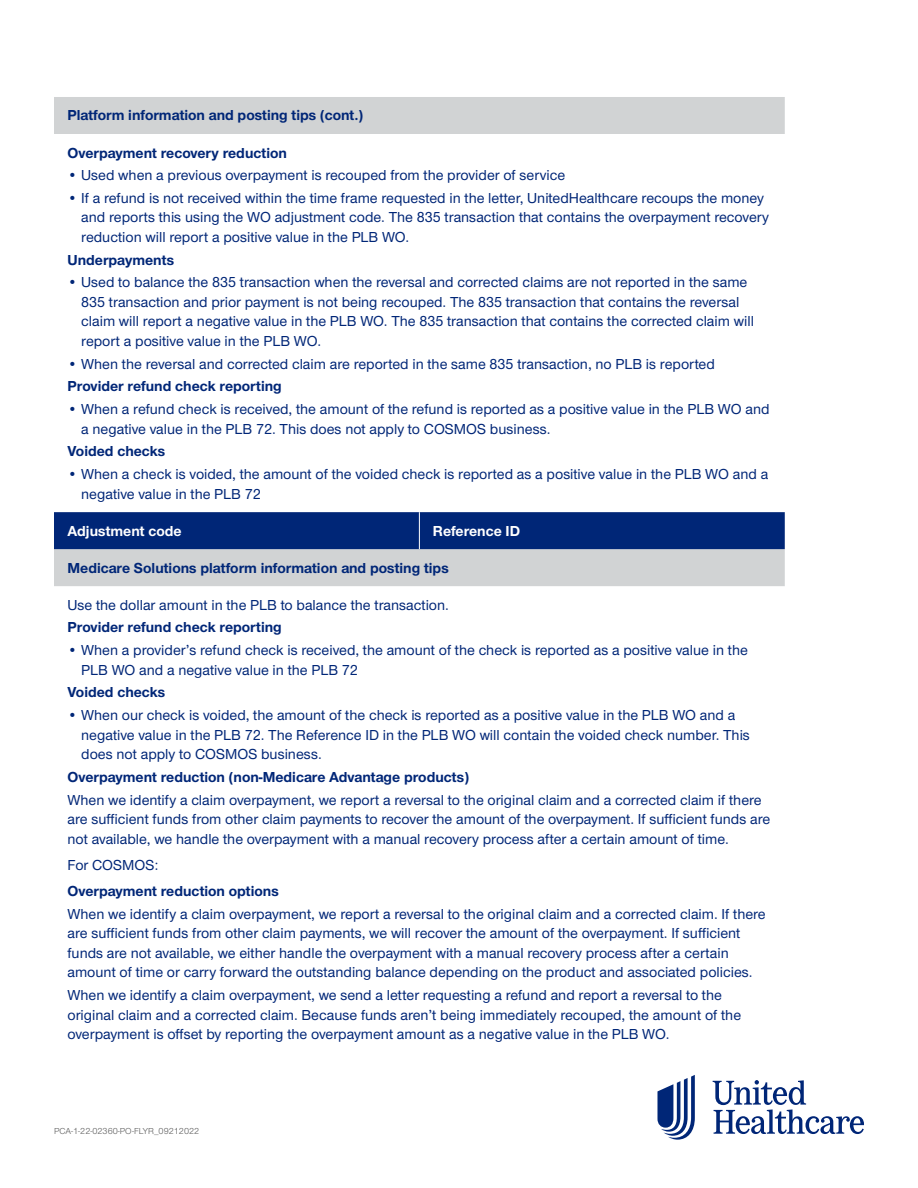
<style>
.page{position:relative;width:918px;height:1188px;background:#fff}
.page>*{position:absolute;margin:0;border:0;box-sizing:border-box;transform-origin:0 0}
.t1{font:500 15px/19.5px "UHC Sans";color:#002677}
.t2{font:700 15px "UHC Sans";color:#002677}
.t3{font:700 15px "UHC Sans";color:#fff}
.t4{font:9px "UHC Sans";color:#5a5a5a}
</style>
<div class="page">
<svg style="left:657px;top:1075px;width:38px;height:65px"></svg>
<svg style="left:713px;top:1080px;width:151px;height:54px"></svg>
<svg style="left:54px;top:97px;width:731px;height:489px"></svg>
<div style="left:54px;top:512px;width:731px;height:37px;background:#002677"></div>
<hr style="left:419px;top:512px;width:1px;height:37px;background:#fff">
<p class="t2" style="left:68px;top:105px;width:297px">Platform information and posting tips (cont.)</p>
<p class="t2" style="left:68px;top:142px;width:221px">Overpayment recovery reduction</p>
<p class="t1" style="left:68px;top:165px;width:499px">• Used when a previous overpayment is recouped from the provider of service</p>
<p class="t1" style="left:81px;top:188px;width:689px;text-indent:-14px">• If a refund is not received within the time frame requested in the letter, UnitedHealthcare recoups the money and reports this using the WO adjustment code. The 835 transaction that contains the overpayment recovery reduction will report a positive value in the PLB WO.</p>
<p class="t2" style="left:68px;top:250px;width:108px">Underpayments</p>
<p class="t1" style="left:81px;top:272px;width:674px;text-indent:-14px">• Used to balance the 835 transaction when the reversal and corrected claims are not reported in the same 835 transaction and prior payment is not being recouped. The 835 transaction that contains the reversal claim will report a negative value in the PLB WO. The 835 transaction that contains the corrected claim will report a positive value in the PLB WO.</p>
<p class="t1" style="left:68px;top:353px;width:649px">• When the reversal and corrected claim are reported in the same 835 transaction, no PLB is reported</p>
<p class="t2" style="left:68px;top:376px;width:216px">Provider refund check reporting</p>
<p class="t1" style="left:81px;top:399px;width:690px;text-indent:-14px">• When a refund check is received, the amount of the refund is reported as a positive value in the PLB WO and a negative value in the PLB 72. This does not apply to COSMOS business.</p>
<p class="t2" style="left:68px;top:441px;width:99px">Voided checks</p>
<p class="t1" style="left:81px;top:464px;width:689px;text-indent:-14px">• When a check is voided, the amount of the voided check is reported as a positive value in the PLB WO and a negative value in the PLB 72</p>
<p class="t3" style="left:68px;top:521px;width:116px">Adjustment code</p>
<p class="t3" style="left:433px;top:521px;width:89px">Reference ID</p>
<p class="t2" style="left:68px;top:558px;width:383px">Medicare Solutions platform information and posting tips</p>
<p class="t1" style="left:68px;top:594px;width:383px">Use the dollar amount in the PLB to balance the transaction.</p>
<p class="t2" style="left:68px;top:617px;width:216px">Provider refund check reporting</p>
<p class="t1" style="left:81px;top:640px;width:668px;text-indent:-14px">• When a provider’s refund check is received, the amount of the check is reported as a positive value in the<br>PLB WO and a negative value in the PLB 72</p>
<p class="t2" style="left:68px;top:682px;width:99px">Voided checks</p>
<p class="t1" style="left:81px;top:705px;width:670px;text-indent:-14px">• When our check is voided, the amount of the check is reported as a positive value in the PLB WO and a negative value in the PLB 72. The Reference ID in the PLB WO will contain the voided check number. This does not apply to COSMOS business.</p>
<p class="t2" style="left:68px;top:767px;width:403px">Overpayment reduction (non-Medicare Advantage products)</p>
<p class="t1" style="left:68px;top:789px;width:704px">When we identify a claim overpayment, we report a reversal to the original claim and a corrected claim if there are sufficient funds from other claim payments to recover the amount of the overpayment. If sufficient funds are not available, we handle the overpayment with a manual recovery process after a certain amount of time.</p>
<p class="t1" style="left:68px;top:854px;width:92px">For COSMOS:</p>
<p class="t2" style="left:68px;top:881px;width:213px">Overpayment reduction options</p>
<p class="t1" style="left:68px;top:903px;width:700px">When we identify a claim overpayment, we report a reversal to the original claim and a corrected claim. If there are sufficient funds from other claim payments, we will recover the amount of the overpayment. If sufficient funds are not available, we either handle the overpayment with a manual recovery process after a certain amount of time or carry forward the outstanding balance depending on the product and associated policies.</p>
<p class="t1" style="left:68px;top:985px;width:675px">When we identify a claim overpayment, we send a letter requesting a refund and report a reversal to the original claim and a corrected claim. Because funds aren’t being immediately recouped, the amount of the overpayment is offset by reporting the overpayment amount as a negative value in the PLB WO.</p>
<p class="t4" style="left:54px;top:1125px;width:147px">PCA-1-22-02360-PO-FLYR_09212022</p>
</div>
